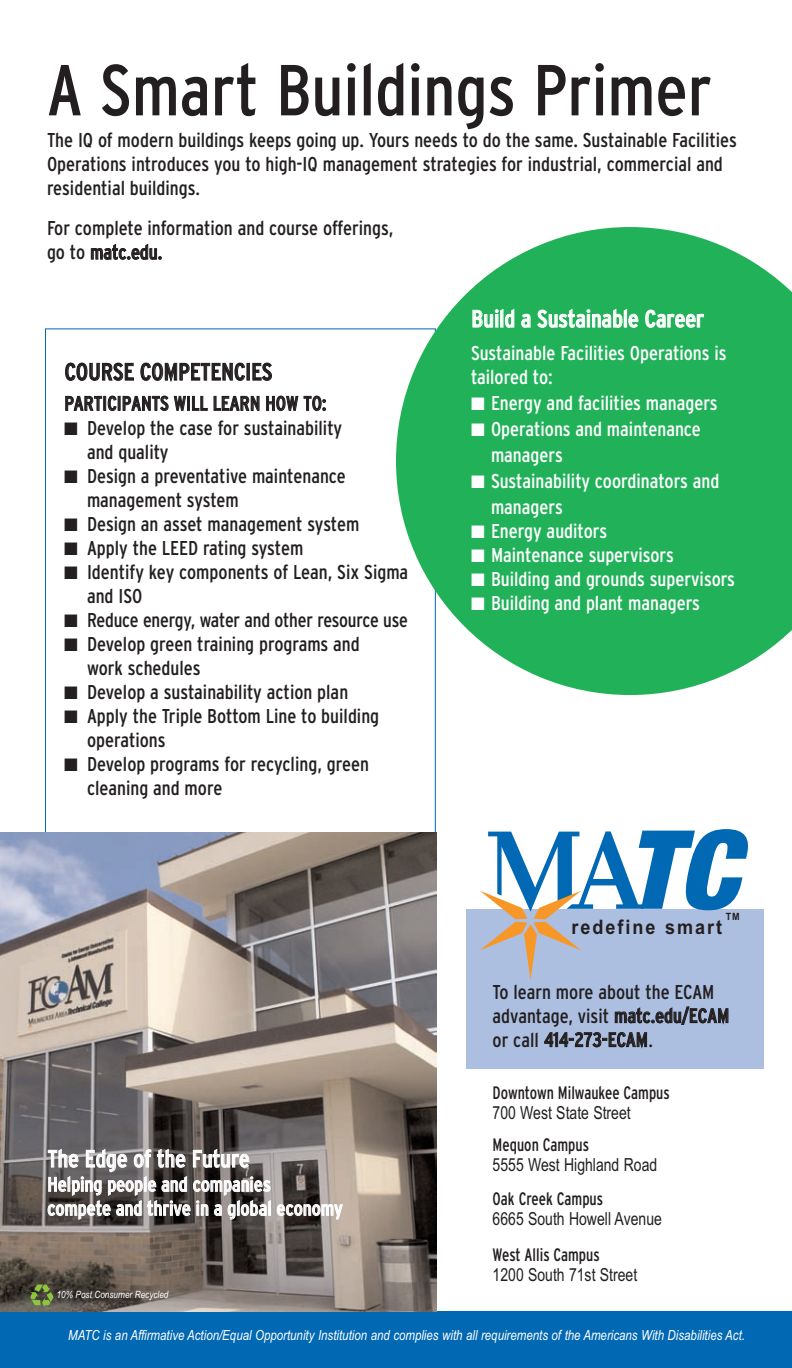
<style>
.page{position:relative;width:792px;height:1368px;background:#fff}
.page>*{position:absolute;margin:0;border:0;box-sizing:border-box;transform-origin:0 0}
.t1{font:condensed 72px "Interstate";color:#231f20}
.t2{font:condensed 24px "Interstate";color:#fff}
.t3{font:condensed 24px "Interstate";color:#231f20}
.t4{font:condensed 20px/24px "Interstate";color:#231f20}
.t5{font:condensed 20px/24px "Interstate";color:#fff}
.t6{font:700 20px "Arial Narrow";letter-spacing:.09em;color:#231f20;scale:1.1 1}
.t7{font:18px "Arial Narrow";color:#231f20;scale:.95 1}
.t8{font:condensed 18px "Interstate";color:#231f20;scale:.9 1}
.t9{font:italic 14px "Arial Narrow";color:#fff}
.t10{font:italic 10px "Arial Narrow";color:#fff}
.t11{font:700 10px "Arial Narrow";color:#231f20;scale:1.1 1}
</style>
<div class="page">
<div style="left:466px;top:909px;width:297px;height:160px;background:#acbfe1"></div>
<div style="left:0;top:1312px;width:792px;height:56px;background:#0168b3"></div>
<svg style="left:480px;top:829px;width:268px;height:151px"></svg>
<img style="left:0;top:832px;width:436px;height:480px">
<svg style="left:30px;top:1285px;width:24px;height:22px"></svg>
<svg style="left:396px;top:227px;width:396px;height:468px;fill:#21b259"></svg>
<h1 class="t1" style="left:47px;top:48px;width:666px">A Smart Buildings Primer</h1>
<p class="t4" style="left:47px;top:128px;width:691px">The IQ of modern buildings keeps going up. Yours needs to do the same. Sustainable Facilities<br>Operations introduces you to high-IQ management strategies for industrial, commercial and residential buildings.</p>
<p class="t4" style="left:47px;top:217px;width:348px">For complete information and course offerings, go to matc.edu.</p>
<p class="t3" style="left:64px;top:358px;width:209px">COURSE COMPETENCIES</p>
<p class="t4" style="left:64px;top:391px;width:264px">PARTICIPANTS WILL LEARN HOW TO:</p>
<p class="t4" style="left:87px;top:416px;width:257px;text-indent:-23px">■ Develop the case for sustainability and quality</p>
<p class="t4" style="left:87px;top:464px;width:260px;text-indent:-23px">■ Design a preventative maintenance management system</p>
<p class="t4" style="left:64px;top:512px;width:297px">■ Design an asset management system</p>
<p class="t4" style="left:64px;top:536px;width:241px">■ Apply the LEED rating system</p>
<p class="t4" style="left:87px;top:560px;width:323px;text-indent:-23px">■ Identify key components of Lean, Six Sigma and ISO</p>
<p class="t4" style="left:64px;top:608px;width:345px">■ Reduce energy, water and other resource use</p>
<p class="t4" style="left:87px;top:632px;width:274px;text-indent:-23px">■ Develop green training programs and work schedules</p>
<p class="t4" style="left:64px;top:680px;width:286px">■ Develop a sustainability action plan</p>
<p class="t4" style="left:87px;top:704px;width:294px;text-indent:-23px">■ Apply the Triple Bottom Line to building operations</p>
<p class="t4" style="left:87px;top:752px;width:284px;text-indent:-23px">■ Develop programs for recycling, green cleaning and more</p>
<p class="t2" style="left:47px;top:1145px;width:204px">The Edge of the Future</p>
<p class="t5" style="left:47px;top:1172px;width:297px">Helping people and companies<br>compete and thrive in a global economy</p>
<p class="t10" style="left:57px;top:1289px;width:113px">10% Post Consumer Recycled</p>
<p class="t2" style="left:471px;top:305px;width:234px">Build a Sustainable Career</p>
<p class="t5" style="left:471px;top:341px;width:257px">Sustainable Facilities Operations is tailored to:</p>
<p class="t5" style="left:471px;top:391px;width:248px">■ Energy and facilities managers</p>
<p class="t5" style="left:491px;top:416px;width:211px;line-height:26px;text-indent:-20px">■ Operations and maintenance managers</p>
<p class="t5" style="left:491px;top:468px;width:230px;line-height:26px;text-indent:-20px">■ Sustainability coordinators and managers</p>
<p class="t5" style="left:471px;top:519px;width:138px">■ Energy auditors</p>
<p class="t5" style="left:471px;top:543px;width:204px">■ Maintenance supervisors</p>
<p class="t5" style="left:471px;top:567px;width:266px">■ Building and grounds supervisors</p>
<p class="t5" style="left:471px;top:591px;width:230px">■ Building and plant managers</p>
<p class="t11" style="left:726px;top:911px;width:14px">TM</p>
<p class="t6" style="left:571px;top:915px;width:139px">redefine smart</p>
<p class="t4" style="left:493px;top:980px;width:238px">To learn more about the ECAM advantage, visit matc.edu/ECAM or call 414-273-ECAM.</p>
<p class="t8" style="left:493px;top:1082px;width:198px">Downtown Milwaukee Campus</p>
<p class="t7" style="left:493px;top:1102px;width:147px">700 West State Street</p>
<p class="t8" style="left:493px;top:1134px;width:109px">Mequon Campus</p>
<p class="t7" style="left:493px;top:1154px;width:175px">5555 West Highland Road</p>
<p class="t8" style="left:493px;top:1188px;width:124px">Oak Creek Campus</p>
<p class="t7" style="left:493px;top:1208px;width:180px">6665 South Howell Avenue</p>
<p class="t8" style="left:493px;top:1244px;width:121px">West Allis Campus</p>
<p class="t7" style="left:493px;top:1264px;width:154px">1200 South 71st Street</p>
<p class="t9" style="left:68px;top:1327px;width:678px">MATC is an Affirmative Action/Equal Opportunity Institution and complies with all requirements of the Americans With Disabilities Act.</p>
</div>
